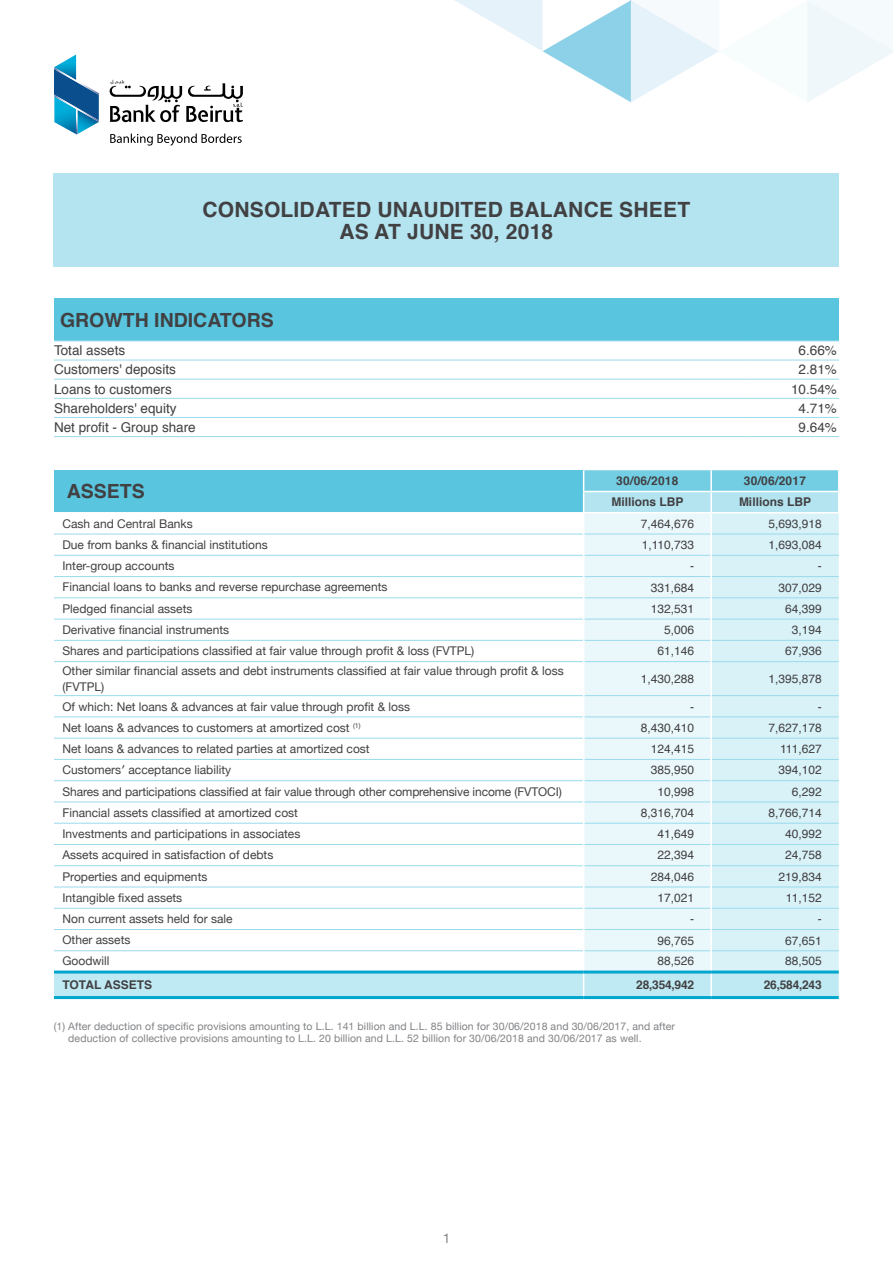
<style>
.page{position:relative;width:893px;height:1263px;background:#fff}
.page>*{position:absolute;margin:0;border:0;box-sizing:border-box;transform-origin:0 0}
.t1{font:700 21px/21.8px "Helvetica";letter-spacing:.01em;color:#414042;text-align:center}
.t2{font:700 19.5px "Helvetica";color:#414042}
.t3{font:13.5px "Helvetica";color:#414042}
.t4{font:13.5px "Helvetica Neue";color:#808285}
.t5{font:12px/19.4px "Helvetica Neue";color:#414042}
.t6{font:12px "Helvetica";color:#414042}
.t7{font:700 12px "Helvetica";color:#414042}
.t8{font:10.5px/12.6px "Helvetica Neue";letter-spacing:.01em;color:#808285}
.t9{font:7.05px "Helvetica Neue";color:#414042}
</style>
<div class="page">
<div style="left:54px;top:470px;width:530px;height:43px;background:#59c5df"></div>
<div style="left:584px;top:662px;width:126px;height:33px;background:#ebf8fb"></div>
<div style="left:712px;top:662px;width:127px;height:33px;background:#d9f2f8"></div>
<hr style="left:54px;top:534px;width:529px;height:1px;background:#99dbec">
<hr style="left:54px;top:555px;width:529px;height:1px;background:#99dbec">
<hr style="left:54px;top:576px;width:529px;height:1px;background:#99dbec">
<hr style="left:54px;top:597px;width:529px;height:1px;background:#99dbec">
<hr style="left:54px;top:619px;width:529px;height:1px;background:#99dbec">
<hr style="left:54px;top:640px;width:529px;height:1px;background:#99dbec">
<hr style="left:54px;top:661px;width:529px;height:1px;background:#99dbec">
<hr style="left:54px;top:695px;width:529px;height:1px;background:#99dbec">
<hr style="left:584px;top:695px;width:126px;height:1px;background:#99dbec">
<hr style="left:712px;top:695px;width:127px;height:1px;background:#99dbec">
<svg style="left:583px;top:470px;width:256px;height:192px;background:#d0eef5"></svg>
<hr style="left:710px;top:640px;width:2px;height:22px;background:#fff">
<svg style="left:54px;top:696px;width:785px;height:300px"></svg>
<hr style="left:710px;top:973px;width:2px;height:23px;background:#fff">
<hr style="left:54px;top:512px;width:529px;height:1px;background:#fff">
<hr style="left:583px;top:512px;width:128px;height:1px;background:#fff">
<hr style="left:711px;top:512px;width:128px;height:1px;background:#fff">
<hr style="left:54px;top:970px;width:530px;height:3px;background:#00a6ce">
<hr style="left:584px;top:970px;width:127px;height:3px;background:#00a6ce">
<hr style="left:711px;top:970px;width:128px;height:3px;background:#00a6ce">
<hr style="left:54px;top:996px;width:530px;height:3px;background:#00a6ce">
<hr style="left:584px;top:996px;width:127px;height:3px;background:#00a6ce">
<hr style="left:711px;top:996px;width:128px;height:3px;background:#00a6ce">
<div style="left:54px;top:298px;width:785px;height:43px;background:#59c5df"></div>
<hr style="left:54px;top:340px;width:695px;height:1px;background:#99dbec">
<hr style="left:749px;top:340px;width:90px;height:1px;background:#99dbec">
<hr style="left:54px;top:360px;width:695px;height:1px;background:#99dbec">
<hr style="left:749px;top:360px;width:90px;height:1px;background:#99dbec">
<hr style="left:54px;top:379px;width:695px;height:1px;background:#99dbec">
<hr style="left:749px;top:379px;width:90px;height:1px;background:#99dbec">
<hr style="left:54px;top:398px;width:695px;height:1px;background:#99dbec">
<hr style="left:749px;top:398px;width:90px;height:1px;background:#99dbec">
<hr style="left:54px;top:417px;width:695px;height:1px;background:#99dbec">
<hr style="left:749px;top:417px;width:90px;height:1px;background:#99dbec">
<hr style="left:54px;top:436px;width:695px;height:1px;background:#99dbec">
<hr style="left:749px;top:436px;width:90px;height:1px;background:#99dbec">
<svg style="left:54px;top:55px;width:45px;height:80px"></svg>
<svg style="left:110px;top:134px;width:132px;height:12px"></svg>
<svg style="left:110px;top:80px;width:133px;height:42px"></svg>
<svg style="left:455px;top:0;width:438px;height:102px"></svg>
<div style="left:54px;top:173px;width:785px;height:94px;background:#b3e4f0"></div>
<h1 class="t1" style="left:202px;top:199px;width:489px">CONSOLIDATED UNAUDITED BALANCE SHEET<br>AS AT JUNE 30, 2018</h1>
<h2 class="t2" style="left:60px;top:304px;width:215px">GROWTH INDICATORS</h2>
<p class="t3" style="left:54px;top:340px;width:73px">Total assets</p>
<p class="t3" style="left:799px;top:340px;width:40px">6.66%</p>
<p class="t3" style="left:54px;top:359px;width:123px">Customers' deposits</p>
<p class="t3" style="left:799px;top:359px;width:40px">2.81%</p>
<p class="t3" style="left:54px;top:378px;width:119px">Loans to customers</p>
<p class="t3" style="left:791px;top:378px;width:47px">10.54%</p>
<p class="t3" style="left:54px;top:398px;width:124px">Shareholders' equity</p>
<p class="t3" style="left:799px;top:398px;width:40px">4.71%</p>
<p class="t3" style="left:54px;top:417px;width:143px">Net profit - Group share</p>
<p class="t3" style="left:799px;top:417px;width:40px">9.64%</p>
<h2 class="t2" style="left:67px;top:475px;width:80px">ASSETS</h2>
<p class="t7" style="left:616px;top:471px;width:64px">30/06/2018</p>
<p class="t7" style="left:611px;top:492px;width:74px">Millions LBP</p>
<p class="t7" style="left:744px;top:471px;width:64px">30/06/2017</p>
<p class="t7" style="left:739px;top:492px;width:74px">Millions LBP</p>
<p class="t5" style="left:63px;top:515px;width:132px">Cash and Central Banks</p>
<p class="t6" style="left:641px;top:514px;width:55px">7,464,676</p>
<p class="t6" style="left:768px;top:514px;width:55px">5,693,918</p>
<p class="t5" style="left:63px;top:536px;width:207px">Due from banks &amp; financial institutions</p>
<p class="t6" style="left:642px;top:535px;width:54px">1,110,733</p>
<p class="t6" style="left:768px;top:535px;width:55px">1,693,084</p>
<p class="t5" style="left:63px;top:557px;width:114px">Inter-group accounts</p>
<p class="t6" style="left:690px;top:557px;width:5px">-</p>
<p class="t6" style="left:818px;top:557px;width:5px">-</p>
<p class="t5" style="left:63px;top:578px;width:326px">Financial loans to banks and reverse repurchase agreements</p>
<p class="t6" style="left:651px;top:578px;width:45px">331,684</p>
<p class="t6" style="left:778px;top:578px;width:45px">307,029</p>
<p class="t5" style="left:63px;top:599px;width:132px">Pledged financial assets</p>
<p class="t6" style="left:651px;top:599px;width:45px">132,531</p>
<p class="t6" style="left:785px;top:599px;width:38px">64,399</p>
<p class="t5" style="left:63px;top:621px;width:168px">Derivative financial instruments</p>
<p class="t6" style="left:664px;top:621px;width:32px">5,006</p>
<p class="t6" style="left:792px;top:621px;width:32px">3,194</p>
<p class="t5" style="left:63px;top:642px;width:503px">Shares and participations classified at fair value through profit &amp; loss (FVTPL(<br>Other similar financial assets and debt instruments classified at fair value through profit &amp; loss</p>
<p class="t5" style="left:63px;top:678px;width:43px">(FVTPL(</p>
<p class="t6" style="left:657px;top:642px;width:38px">61,146</p>
<p class="t6" style="left:641px;top:669px;width:55px">1,430,288</p>
<p class="t6" style="left:785px;top:642px;width:38px">67,936</p>
<p class="t6" style="left:768px;top:669px;width:55px">1,395,878</p>
<p class="t5" style="left:63px;top:697px;width:349px">Of which: Net loans &amp; advances at fair value through profit &amp; loss</p>
<p class="t6" style="left:690px;top:697px;width:5px">-</p>
<p class="t6" style="left:818px;top:697px;width:5px">-</p>
<p class="t9" style="left:353px;top:720px;width:9px">(1)</p>
<p class="t5" style="left:63px;top:719px;width:289px">Net loans &amp; advances to customers at amortized cost</p>
<p class="t6" style="left:641px;top:718px;width:55px">8,430,410</p>
<p class="t6" style="left:768px;top:718px;width:55px">7,627,178</p>
<p class="t5" style="left:63px;top:740px;width:309px">Net loans &amp; advances to related parties at amortized cost</p>
<p class="t6" style="left:651px;top:740px;width:45px">124,415</p>
<p class="t6" style="left:780px;top:740px;width:43px">111,627</p>
<p class="t5" style="left:62px;top:761px;width:170px">Customers′ acceptance liability</p>
<p class="t6" style="left:651px;top:761px;width:45px">385,950</p>
<p class="t6" style="left:778px;top:761px;width:45px">394,102</p>
<p class="t5" style="left:62px;top:782px;width:501px">Shares and participations classified at fair value through other comprehensive income (FVTOCI(</p>
<p class="t6" style="left:657px;top:782px;width:38px">10,998</p>
<p class="t6" style="left:792px;top:782px;width:32px">6,292</p>
<p class="t5" style="left:62px;top:804px;width:237px">Financial assets classified at amortized cost</p>
<p class="t6" style="left:641px;top:803px;width:55px">8,316,704</p>
<p class="t6" style="left:768px;top:803px;width:55px">8,766,714</p>
<p class="t5" style="left:62px;top:825px;width:239px">Investments and participations in associates</p>
<p class="t6" style="left:657px;top:825px;width:38px">41,649</p>
<p class="t6" style="left:785px;top:825px;width:38px">40,992</p>
<p class="t5" style="left:62px;top:846px;width:212px">Assets acquired in satisfaction of debts</p>
<p class="t6" style="left:657px;top:846px;width:38px">22,394</p>
<p class="t6" style="left:785px;top:846px;width:38px">24,758</p>
<p class="t5" style="left:62px;top:867px;width:146px">Properties and equipments</p>
<p class="t6" style="left:651px;top:867px;width:45px">284,046</p>
<p class="t6" style="left:778px;top:867px;width:45px">219,834</p>
<p class="t5" style="left:62px;top:889px;width:121px">Intangible fixed assets</p>
<p class="t6" style="left:657px;top:888px;width:38px">17,021</p>
<p class="t6" style="left:786px;top:888px;width:37px">11,152</p>
<p class="t5" style="left:62px;top:910px;width:172px">Non current assets held for sale</p>
<p class="t6" style="left:690px;top:910px;width:5px">-</p>
<p class="t6" style="left:818px;top:910px;width:5px">-</p>
<p class="t5" style="left:62px;top:931px;width:70px">Other assets</p>
<p class="t6" style="left:657px;top:931px;width:38px">96,765</p>
<p class="t6" style="left:785px;top:931px;width:38px">67,651</p>
<p class="t5" style="left:62px;top:952px;width:49px">Goodwill</p>
<p class="t6" style="left:657px;top:952px;width:38px">88,526</p>
<p class="t6" style="left:785px;top:952px;width:38px">88,505</p>
<p class="t7" style="left:62px;top:975px;width:91px">TOTAL ASSETS</p>
<p class="t7" style="left:636px;top:975px;width:59px">28,354,942</p>
<p class="t7" style="left:764px;top:975px;width:59px">26,584,243</p>
<p class="t8" style="left:68px;top:1020px;width:608px;text-indent:-15px">1( ) After deduction of specific provisions amounting to .L.L 141 billion and .L.L 85 billion for 30/06/2018 and 30/06/2017, and after deduction of collective provisions amounting to .L.L 20 billion and .L.L 52 billion for 30/06/2018 and 30/06/2017 as well.</p>
<p class="t4" style="left:443px;top:1228px;width:9px">1</p>
</div>
